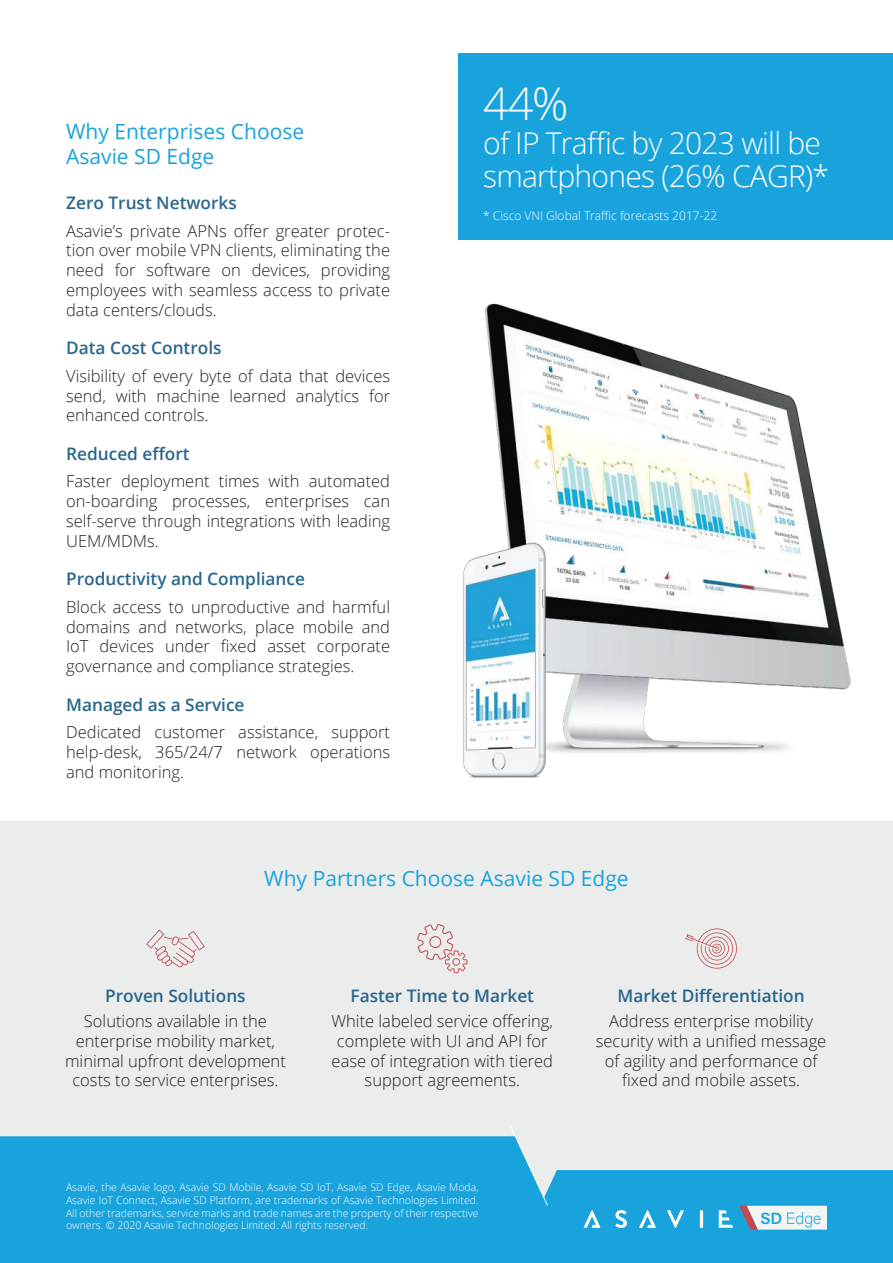
<style>
.page{position:relative;width:893px;height:1263px;background:#fff}
.page>*{position:absolute;margin:0;border:0;box-sizing:border-box;transform-origin:0 0}
.t1{font:300 45px "Open Sans";color:#fff}
.t2{font:300 30px/33px "Open Sans";letter-spacing:-.025em;color:#fff}
.t3{font:21px/25.2px "Open Sans";color:#19a3dd}
.t4{font:600 17.25px "Open Sans";color:#28668d}
.t5{font:300 16.5px/19.8px "Open Sans";color:#231f20;text-align:justify}
.t6{font:300 12px "Open Sans";color:#fff}
.t7{font:300 10.5px/12.6px "Open Sans";color:#fff;text-align:justify}
</style>
<div class="page">
<div style="left:458px;top:54px;width:435px;height:186px;background:#19a3dd"></div>
<div style="left:0;top:821px;width:893px;height:412px;background:#ebecec"></div>
<svg style="left:417px;top:924px;width:50px;height:49px"></svg>
<svg style="left:146px;top:930px;width:59px;height:37px"></svg>
<svg style="left:685px;top:928px;width:52px;height:41px"></svg>
<img style="left:485px;top:303px;width:366px;height:450px">
<img style="left:463px;top:534px;width:95px;height:244px">
<svg style="left:0;top:1136px;width:893px;height:127px;background:#30abde"></svg>
<svg style="left:510px;top:1126px;width:38px;height:80px"></svg>
<svg style="left:639px;top:1210px;width:17px;height:18px"></svg>
<svg style="left:584px;top:1210px;width:16px;height:18px"></svg>
<svg style="left:615px;top:1210px;width:12px;height:18px"></svg>
<hr style="left:700px;top:1210px;width:3px;height:18px;background:#fff">
<svg style="left:719px;top:1210px;width:14px;height:18px"></svg>
<svg style="left:667px;top:1210px;width:17px;height:18px"></svg>
<svg style="left:739px;top:1206px;width:88px;height:23px"></svg>
<p class="t3" style="left:66px;top:121px;width:240px">Why Enterprises Choose<br>Asavie SD Edge</p>
<p class="t4" style="left:66px;top:191px;width:172px">Zero Trust Networks</p>
<p class="t5" style="left:66px;top:222px;width:325px">Asavie’s private APNs offer greater protec&shy;tion over mobile VPN clients, eliminating the need for software on devices, providing employees with seamless access to private data centers/clouds.</p>
<p class="t4" style="left:66px;top:336px;width:157px">Data Cost Controls</p>
<p class="t5" style="left:66px;top:367px;width:325px">Visibility of every byte of data that devices send, with machine learned analytics for enhanced controls.</p>
<p class="t4" style="left:66px;top:442px;width:125px">Reduced effort</p>
<p class="t5" style="left:66px;top:473px;width:325px">Faster deployment times with automated on-boarding processes, enterprises can self-serve through integrations with leading UEM/MDMs.</p>
<p class="t4" style="left:66px;top:567px;width:240px">Productivity and Compliance</p>
<p class="t5" style="left:66px;top:598px;width:325px">Block access to unproductive and harmful domains and networks, place mobile and IoT devices under fixed asset corporate governance and compliance strategies.</p>
<p class="t4" style="left:66px;top:693px;width:180px">Managed as a Service</p>
<p class="t5" style="left:66px;top:724px;width:325px">Dedicated customer assistance, support help-desk, 365/24/7 network operations and monitoring.</p>
<h1 class="t1" style="left:483px;top:86px;width:87px">44%</h1>
<h2 class="t2" style="left:483px;top:126px;width:347px">of IP Traffic by 2023 will be smartphones (26% CAGR)*</h2>
<p class="t6" style="left:483px;top:207px;width:236px">* Cisco VNI Global Traffic forecasts 2017-22</p>
<p class="t3" style="left:264px;top:868px;width:366px">Why Partners Choose Asavie SD Edge</p>
<p class="t4" style="left:105px;top:984px;width:142px">Proven Solutions</p>
<p class="t5" style="left:65px;top:1013px;width:222px;text-align:center">Solutions available in the enterprise mobility market, minimal upfront development costs to service enterprises.</p>
<p class="t4" style="left:351px;top:984px;width:185px">Faster Time to Market</p>
<p class="t5" style="left:332px;top:1013px;width:223px;text-align:center">White labeled service offering, complete with UI and API for ease of integration with tiered support agreements.</p>
<p class="t7" style="left:66px;top:1182px;width:414px">Asavie, the Asavie logo, Asavie SD Mobile, Asavie SD IoT, Asavie SD Edge, Asavie Moda, Asavie IoT Connect, Asavie SD Platform, are trademarks of Asavie Technologies Limited.<br>All other trademarks, service marks and trade names are the property of their respective owners. © 2020 Asavie Technologies Limited. All rights reserved.</p>
<p class="t4" style="left:617px;top:984px;width:189px">Market Differentiation</p>
<p class="t5" style="left:596px;top:1013px;width:232px;text-align:center">Address enterprise mobility security with a unified message of agility and performance of fixed and mobile assets.</p>
</div>
